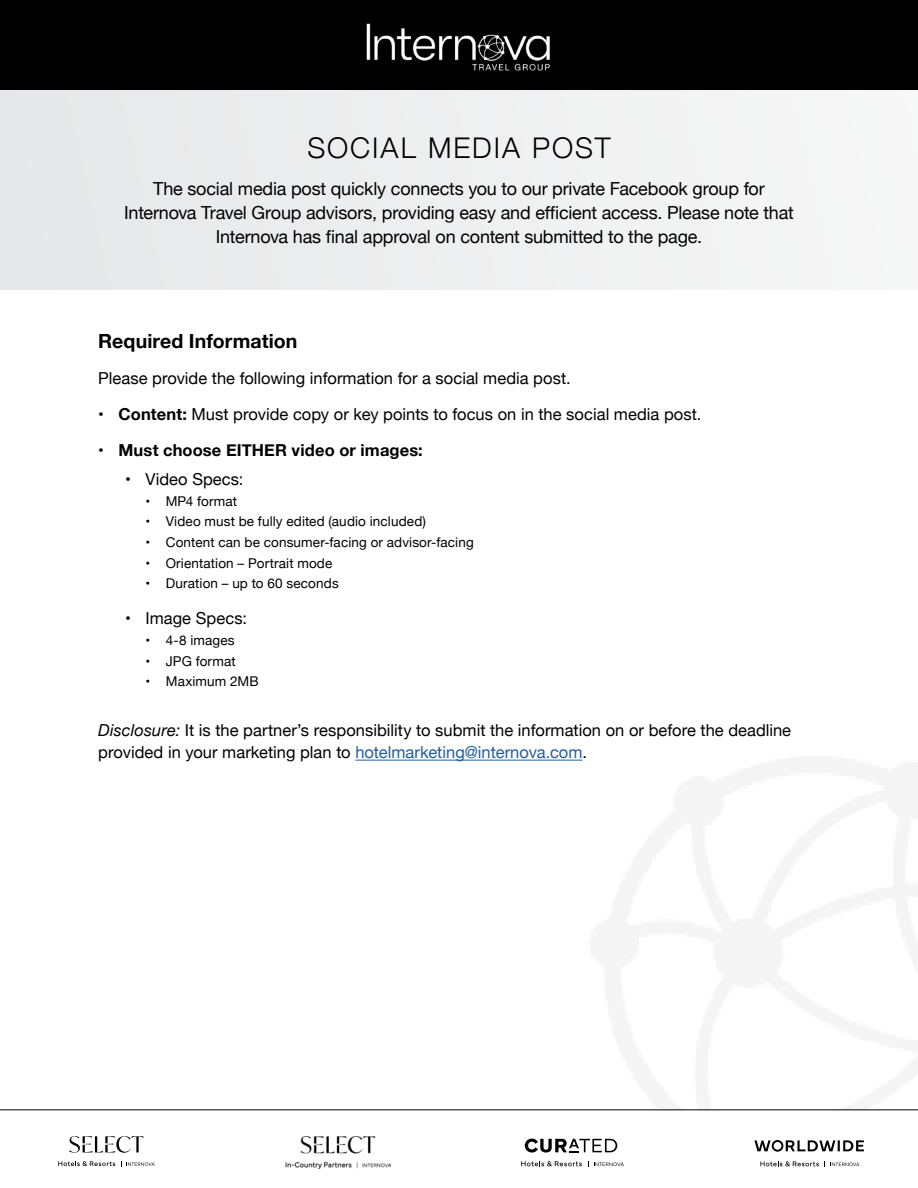
<style>
.page{position:relative;width:918px;height:1188px;background:#fff}
.page>*{position:absolute;margin:0;border:0;box-sizing:border-box;transform-origin:0 0}
.t1{font:300 28.5px "Helvetica Neue";letter-spacing:.07em;color:#000}
.t2{font:700 19.5px "Helvetica Neue";letter-spacing:.005em;color:#000}
.t3{font:18px/24px "Helvetica Neue";letter-spacing:-.01em;color:#000;text-align:center}
.t4{font:16.5px/22.5px "Helvetica Neue";color:#000}
.t5{font:700 16.5px "Helvetica Neue";letter-spacing:.01em;color:#000}
.t6{font:13.5px "Helvetica Neue";letter-spacing:.01em;color:#000}
.s1{font-weight:700}
.s2{font-style:italic}
.s3{color:#215e9e}
</style>
<div class="page">
<div style="left:0;top:90px;width:918px;height:200px;background:#efeff0"></div>
<div style="left:0;top:0;width:918px;height:89px;background:#000"></div>
<img style="left:366px;top:23px;width:184px;height:48px">
<hr style="left:355px;top:760px;width:228px;height:1px;background:#215e9e">
<hr style="left:0;top:1110px;width:918px;height:1px;background:#000">
<img style="left:583px;top:756px;width:335px;height:354px">
<svg style="left:58px;top:1161px;width:57px;height:5px"></svg>
<svg style="left:121px;top:1161px;width:34px;height:6px"></svg>
<svg style="left:69px;top:1136px;width:75px;height:17px"></svg>
<img style="left:285px;top:1136px;width:106px;height:32px">
<svg style="left:521px;top:1161px;width:61px;height:5px"></svg>
<svg style="left:588px;top:1161px;width:36px;height:6px"></svg>
<svg style="left:525px;top:1139px;width:92px;height:14px"></svg>
<svg style="left:760px;top:1161px;width:59px;height:5px"></svg>
<svg style="left:830px;top:1162px;width:29px;height:5px"></svg>
<svg style="left:754px;top:1140px;width:110px;height:12px"></svg>
<h1 class="t1" style="left:307px;top:125px;width:305px">SOCIAL MEDIA POST</h1>
<p class="t3" style="left:124px;top:178px;width:671px">The social media post quickly connects you to our private Facebook group for<br>Internova Travel Group advisors, providing easy and efficient access. Please note that<br>Internova has final approval on content submitted to the page.</p>
<p class="t2" style="left:98px;top:325px;width:201px">Required Information</p>
<p class="t4" style="left:98px;top:367px;width:474px">Please provide the following information for a social media post.</p>
<p class="t4" style="left:98px;top:403px;width:605px"><span class="s1">• Content:</span> Must provide copy or key points to focus on in the social media post.</p>
<p class="t5" style="left:98px;top:437px;width:326px">• Must choose EITHER video or images:</p>
<p class="t4" style="left:125px;top:469px;width:120px">• Video Specs:</p>
<p class="t6" style="left:146px;top:491px;width:93px">• MP4 format</p>
<p class="t6" style="left:146px;top:512px;width:282px">• Video must be fully edited (audio included)</p>
<p class="t6" style="left:146px;top:532px;width:330px">• Content can be consumer-facing or advisor-facing</p>
<p class="t6" style="left:146px;top:553px;width:188px">• Orientation – Portrait mode</p>
<p class="t6" style="left:146px;top:574px;width:195px">• Duration – up to 60 seconds</p>
<p class="t4" style="left:125px;top:608px;width:123px">• Image Specs:</p>
<p class="t6" style="left:146px;top:631px;width:91px">• 4-8 images</p>
<p class="t6" style="left:146px;top:651px;width:92px">• JPG format</p>
<p class="t6" style="left:146px;top:672px;width:115px">• Maximum 2MB</p>
<p class="t4" style="left:98px;top:720px;width:694px"><span class="s2">Disclosure:</span> It is the partner’s responsibility to submit the information on or before the deadline provided in your marketing plan to <span class="s3">hotelmarketing@internova.com</span>.</p>
</div>
